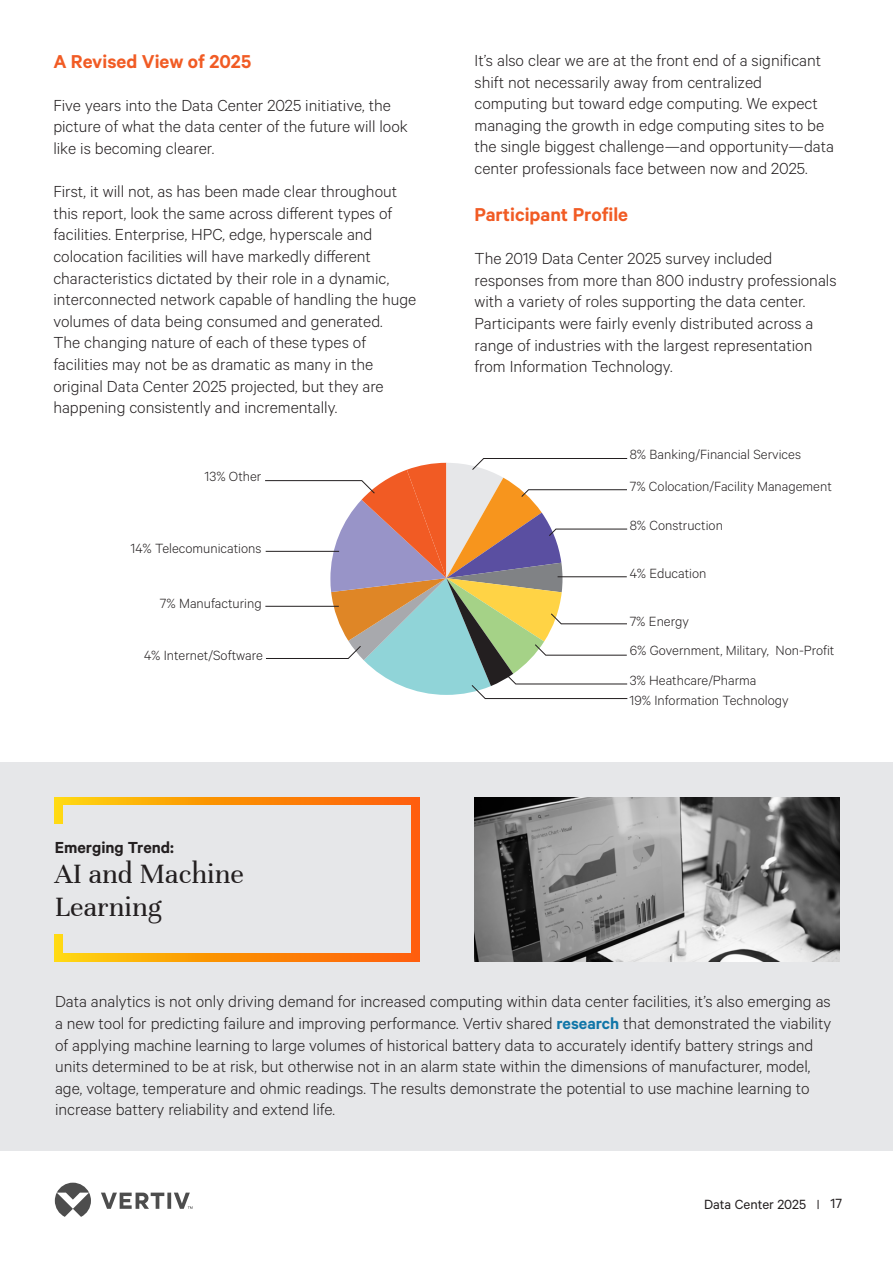
<style>
.page{position:relative;width:893px;height:1263px;background:#fff}
.page>*{position:absolute;margin:0;border:0;box-sizing:border-box;transform-origin:0 0}
.t1{font:30px/32.4px "Unna";color:#231f20}
.t2{font:600 21px "Calibre";color:#f15b24}
.t3{font:300 18px/21.6px "Calibre";color:#231f20}
.t4{font:600 18px "Calibre";color:#231f20}
.t5{font:300 15px/32.1px "Calibre";color:#231f20}
.t6{font:15px "Calibre";color:#231f20}
.s1{font-weight:600;color:#1076a8}
</style>
<div class="page">
<div style="left:0;top:762px;width:893px;height:389px;background:#e6e7e9"></div>
<div style="left:55px;top:797px;width:7px;height:27px;background:#ffd913"></div>
<div style="left:412px;top:797px;width:7px;height:163px;background:#ff5e0e"></div>
<svg style="left:62px;top:797px;width:350px;height:8px"></svg>
<svg style="left:62px;top:953px;width:357px;height:8px"></svg>
<div style="left:55px;top:934px;width:7px;height:27px;background:#ffd913"></div>
<img style="left:475px;top:798px;width:365px;height:163px">
<svg style="left:265px;top:458px;width:363px;height:241px"></svg>
<svg style="left:55px;top:1183px;width:138px;height:34px"></svg>
<p class="t2" style="left:53px;top:49px;width:199px">A Revised View of 2025</p>
<p class="t3" style="left:53px;top:94px;width:356px">Five years into the Data Center 2025 initiative, the picture of what the data center of the future will look like is becoming clearer.</p>
<p class="t3" style="left:53px;top:180px;width:364px">First, it will not, as has been made clear throughout this report, look the same across different types of facilities. Enterprise, HPC, edge, hyperscale and colocation facilities will have markedly different characteristics dictated by their role in a dynamic, interconnected network capable of handling the huge volumes of data being consumed and generated.<br>The changing nature of each of these types of facilities may not be as dramatic as many in the original Data Center 2025 projected, but they are happening consistently and incrementally.</p>
<p class="t5" style="left:205px;top:460px;width:58px">13% Other</p>
<p class="t5" style="left:130px;top:532px;width:133px">14% Telecomunications</p>
<p class="t5" style="left:160px;top:587px;width:103px">7% Manufacturing</p>
<p class="t5" style="left:144px;top:638px;width:120px">4% Internet/Software</p>
<p class="t4" style="left:55px;top:837px;width:121px">Emerging Trend:</p>
<h1 class="t1" style="left:55px;top:858px;width:191px">AI and Machine<br>Learning</h1>
<p class="t3" style="left:475px;top:49px;width:361px">It’s also clear we are at the front end of a significant shift not necessarily away from centralized computing but toward edge computing. We expect managing the growth in edge computing sites to be the single biggest challenge—and opportunity—data center professionals face between now and 2025.</p>
<p class="t2" style="left:475px;top:202px;width:155px">Participant Profile</p>
<p class="t3" style="left:475px;top:247px;width:363px">The 2019 Data Center 2025 survey included responses from more than 800 industry professionals with a variety of roles supporting the data center.<br>Participants were fairly evenly distributed across a range of industries with the largest representation from Information Technology.</p>
<p class="t5" style="left:630px;top:438px;width:204px">8% Banking/Financial Services<br>7% Colocation/Facility Management</p>
<p class="t5" style="left:630px;top:509px;width:95px">8% Construction</p>
<p class="t5" style="left:630px;top:557px;width:78px">4% Education</p>
<p class="t5" style="left:630px;top:605px;width:61px">7% Energy</p>
<p class="t5" style="left:630px;top:634px;width:206px">6% Government, Military, Non-Profit</p>
<p class="t5" style="left:630px;top:669px;width:160px;line-height:20.5px">3% Heathcare/Pharma<br>19% Information Technology</p>
<p class="t3" style="left:55px;top:990px;width:778px">Data analytics is not only driving demand for increased computing within data center facilities, it’s also emerging as a new tool for predicting failure and improving performance. Vertiv shared <span class="s1">research</span> that demonstrated the viability of applying machine learning to large volumes of historical battery data to accurately identify battery strings and units determined to be at risk, but otherwise not in an alarm state within the dimensions of manufacturer, model, age, voltage, temperature and ohmic readings. The results demonstrate the potential to use machine learning to increase battery reliability and extend life.</p>
<p class="t6" style="left:704px;top:1196px;width:103px">Data Center 2025</p>
<p class="t6" style="left:831px;top:1195px;width:13px">17</p>
</div>
